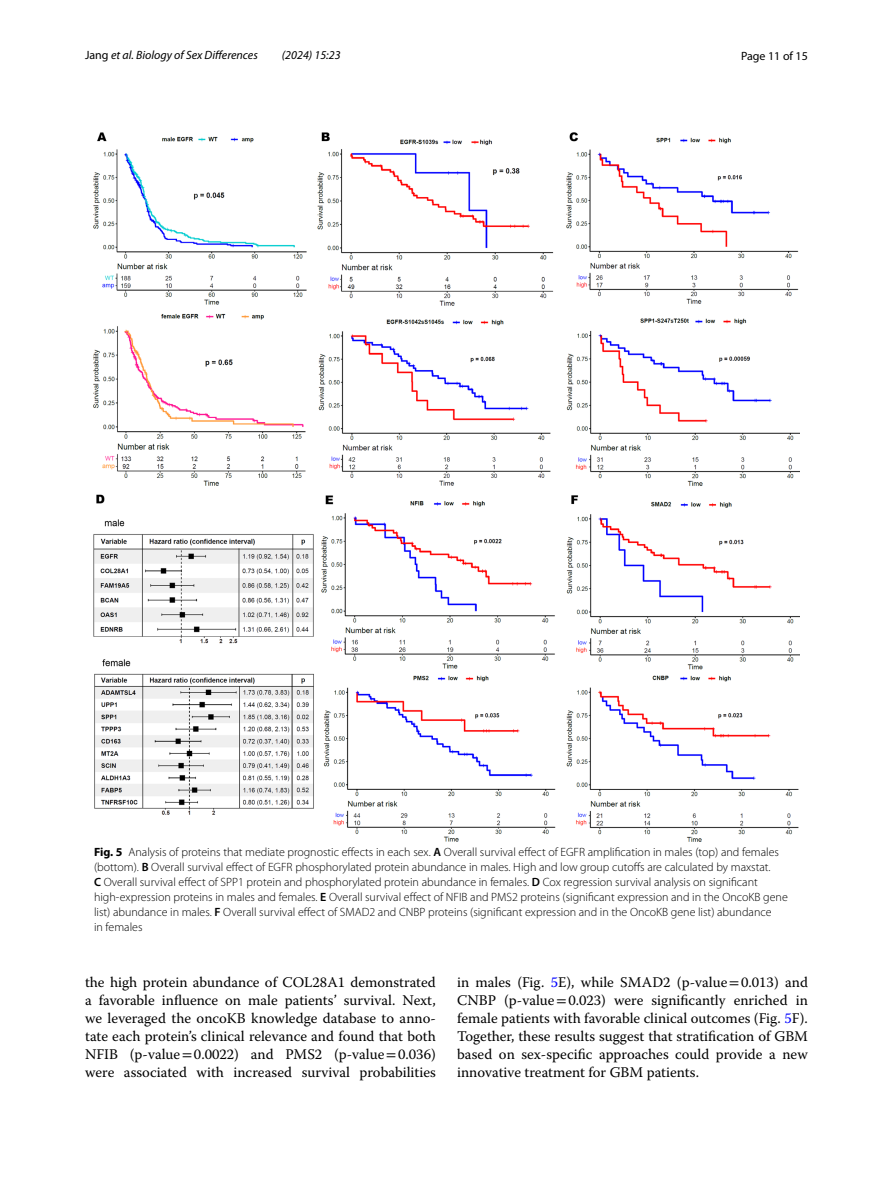
<style>
.page{position:relative;width:893px;height:1187px;background:#fff}
.page>*{position:absolute;margin:0;border:0;box-sizing:border-box;transform-origin:0 0}
.t1{font:14.7px/18px "Warnock Pro";color:#000;text-align:justify}
.t2{font:300 12px/15px "Myriad Pro";color:#000}
.t3{font:italic 12px "Myriad Pro";color:#000}
.t4{font:12px "Myriad Pro";color:#000}
.s1{font-style:normal}
.s2{font-weight:700}
.s3{font-weight:600}
.s4{font-family:"STIX"}
.s5{color:#00f}
</style>
<div class="page">
<img style="left:94px;top:133px;width:705px;height:708px">
<p class="t3" style="left:85px;top:48px;width:174px"><span class="s1">Jang</span> et al. Biology of Sex Differences</p>
<p class="t3" style="left:282px;top:48px;width:60px">(2024) 15:23</p>
<p class="t4" style="left:741px;top:48px;width:68px">Page 11 of 15</p>
<p class="t2" style="left:94px;top:844px;width:695px"><span class="s2">Fig. 5</span> Analysis of proteins that mediate prognostic effects in each sex. <span class="s3">A</span> Overall survival effect of EGFR amplification in males (top) and females (bottom). <span class="s3">B</span> Overall survival effect of EGFR phosphorylated protein abundance in males. High and low group cutoffs are calculated by maxstat.<br><span class="s3">C</span> Overall survival effect of SPP1 protein and phosphorylated protein abundance in females. <span class="s3">D</span> Cox regression survival analysis on significant high-expression proteins in males and females. <span class="s3">E</span> Overall survival effect of NFIB and PMS2 proteins (significant expression and in the OncoKB gene list) abundance in males. <span class="s3">F</span> Overall survival effect of SMAD2 and CNBP proteins (significant expression and in the OncoKB gene list) abundance<br>in females</p>
<p class="t1" style="left:85px;top:972px;width:352px">the high protein abundance of COL28A1 demonstrated a favorable influence on male patients’ survival. Next, we leveraged the oncoKB knowledge database to anno&shy;tate each protein’s clinical relevance and found that both NFIB (p-value<span class="s4">=</span>0.0022) and PMS2 (p-value<span class="s4">=</span>0.036) were associated with increased survival probabilities</p>
<p class="t1" style="left:457px;top:972px;width:352px">in males (Fig. <span class="s5">5</span>E), while SMAD2 (p-value<span class="s4">=</span>0.013) and CNBP (p-value<span class="s4">=</span>0.023) were significantly enriched in female patients with favorable clinical outcomes (Fig. <span class="s5">5</span>F).<br>Together, these results suggest that stratification of GBM based on sex-specific approaches could provide a new innovative treatment for GBM patients.</p>
</div>
